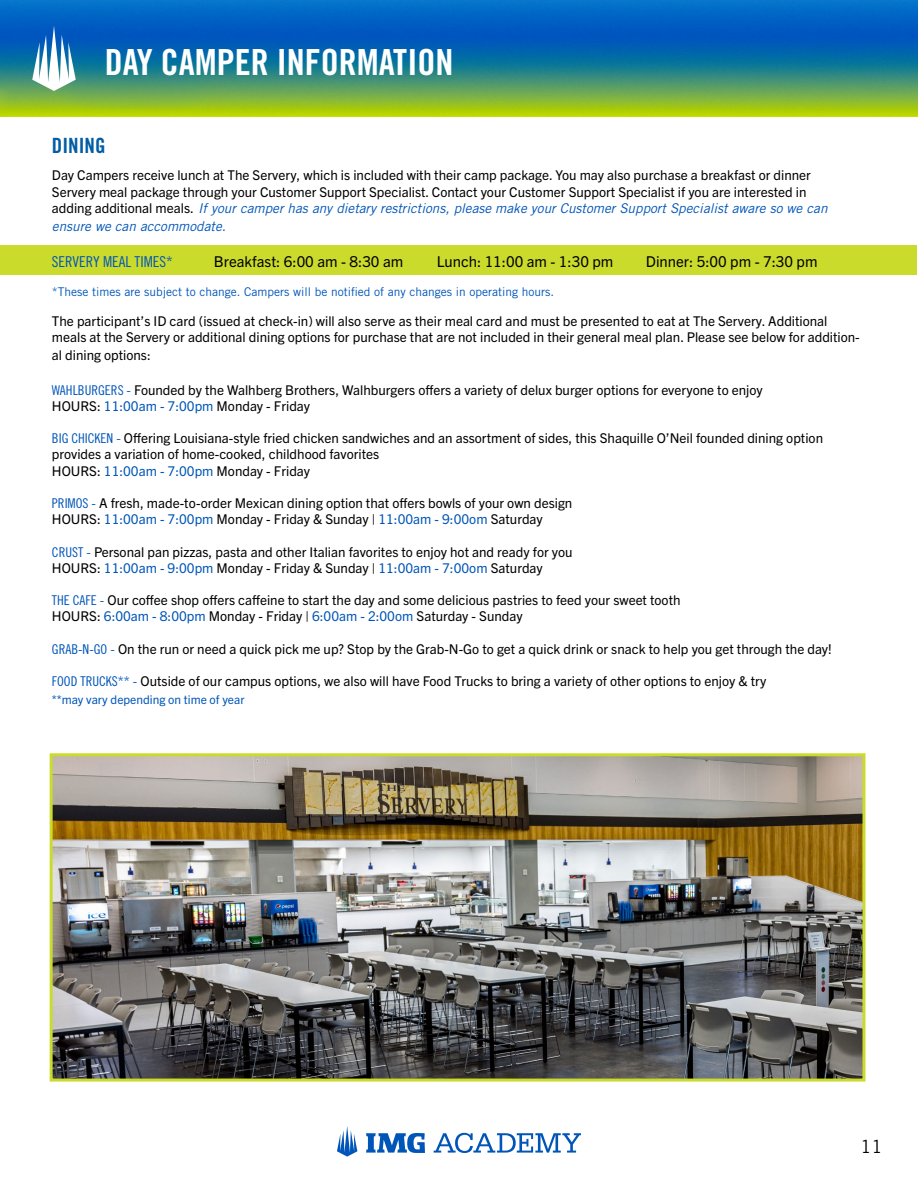
<style>
.page{position:relative;width:918px;height:1188px;background:#fff}
.page>*{position:absolute;margin:0;border:0;box-sizing:border-box;transform-origin:0 0}
.t1{font:36px "Trade Gothic LT Std Bd Cn 20";color:#fff}
.t2{font:21px "Trade Gothic LT Std Bd Cn 20";color:#005da6}
.t3{font:18px "Trade Gothic LT Std";color:#000}
.t4{font:15px "Trade Gothic Next LT Pro";color:#000}
.t5{font:15px "Trade Gothic LT Std Cn 18";color:#0055b8}
.t6{font:13.5px/16.2px "Trade Gothic Next LT Pro";color:#000}
.t7{font:italic 13.5px/18px "Trade Gothic LT Std";color:#0055b8}
.t8{font:12px "Trade Gothic LT Std";color:#0055b8}
.t9{font:12px "Trade Gothic Next LT Pro";color:#0055b8}
.s1{font-family:"Trade Gothic Next LT Pro";font-style:normal;color:#000}
.s2{font-family:"Trade Gothic LT Std Cn 18";color:#0055b8}
.s3{color:#0055b8}
</style>
<div class="page">
<img style="left:0;top:0;width:918px;height:117px">
<svg style="left:337px;top:1126px;width:244px;height:31px"></svg>
<svg style="left:32px;top:26px;width:44px;height:65px"></svg>
<div style="left:1px;top:246px;width:916px;height:29px;background:#cbdb2c"></div>
<img style="left:54px;top:757px;width:808px;height:321px">
<div style="left:50px;top:753px;width:816px;height:329px;border:3px solid #cbdb2c"></div>
<h1 class="t1" style="left:105px;top:41px;width:350px">DAY CAMPER INFORMATION</h1>
<h2 class="t2" style="left:52px;top:133px;width:55px">DINING</h2>
<p class="t6" style="left:52px;top:167px;width:761px">Day Campers receive lunch at The Servery, which is included with their camp package. You may also purchase a breakfast or dinner<br>Servery meal package through your Customer Support Specialist. Contact your Customer Support Specialist if you are interested in</p>
<p class="t7" style="left:52px;top:199px;width:777px"><span class="s1">adding additional meals.</span> If your camper has any dietary restrictions, please make your Customer Support Specialist aware so we can ensure we can accommodate.</p>
<p class="t5" style="left:52px;top:253px;width:123px">SERVERY MEAL TIMES*</p>
<p class="t4" style="left:214px;top:251px;width:191px">Breakfast: 6:00 am - 8:30 am</p>
<p class="t4" style="left:437px;top:251px;width:178px">Lunch: 11:00 am - 1:30 pm</p>
<p class="t4" style="left:646px;top:251px;width:173px">Dinner: 5:00 pm - 7:30 pm</p>
<p class="t8" style="left:52px;top:284px;width:504px">*These times are subject to change. Campers will be notified of any changes in operating hours.</p>
<p class="t6" style="left:52px;top:312px;width:809px">The participant’s ID card (issued at check-in) will also serve as their meal card and must be presented to eat at The Servery. Additional meals at the Servery or additional dining options for purchase that are not included in their general meal plan. Please see below for addition-</p>
<p class="t6" style="left:52px;top:347px;width:100px">al dining options:</p>
<p class="t6" style="left:52px;top:381px;width:712px"><span class="s2">WAHLBURGERS -</span> Founded by the Walhberg Brothers, Walhburgers offers a variety of delux burger options for everyone to enjoy<br>HOURS: <span class="s3">11:00am - 7:00pm</span> Monday - Friday</p>
<p class="t6" style="left:52px;top:429px;width:773px"><span class="s2">BIG CHICKEN -</span> Offering Louisiana-style fried chicken sandwiches and an assortment of sides, this Shaquille O’Neil founded dining option provides a variation of home-cooked, childhood favorites<br>HOURS: <span class="s3">11:00am - 7:00pm</span> Monday - Friday</p>
<p class="t6" style="left:52px;top:494px;width:522px"><span class="s2">PRIMOS -</span> A fresh, made-to-order Mexican dining option that offers bowls of your own design<br>HOURS: <span class="s3">11:00am - 7:00pm</span> Monday - Friday &amp; Sunday | <span class="s3">11:00am - 9:00om</span> Saturday</p>
<p class="t6" style="left:52px;top:543px;width:522px"><span class="s2">CRUST -</span> Personal pan pizzas, pasta and other Italian favorites to enjoy hot and ready for you<br>HOURS: <span class="s3">11:00am - 9:00pm</span> Monday - Friday &amp; Sunday | <span class="s3">11:00am - 7:00om</span> Saturday</p>
<p class="t6" style="left:52px;top:591px;width:630px"><span class="s2">THE CAFE -</span> Our coffee shop offers caffeine to start the day and some delicious pastries to feed your sweet tooth<br>HOURS: <span class="s3">6:00am - 8:00pm</span> Monday - Friday | <span class="s3">6:00am - 2:00om</span> Saturday - Sunday</p>
<p class="t6" style="left:52px;top:640px;width:782px"><span class="s2">GRAB-N-GO -</span> On the run or need a quick pick me up? Stop by the Grab-N-Go to get a quick drink or snack to help you get through the day!</p>
<p class="t6" style="left:52px;top:672px;width:716px"><span class="s2">FOOD TRUCKS** -</span> Outside of our campus options, we also will have Food Trucks to bring a variety of other options to enjoy &amp; try</p>
<p class="t9" style="left:52px;top:692px;width:194px">**may vary depending on time of year</p>
<h3 class="t3" style="left:861px;top:1136px;width:23px">11</h3>
</div>
